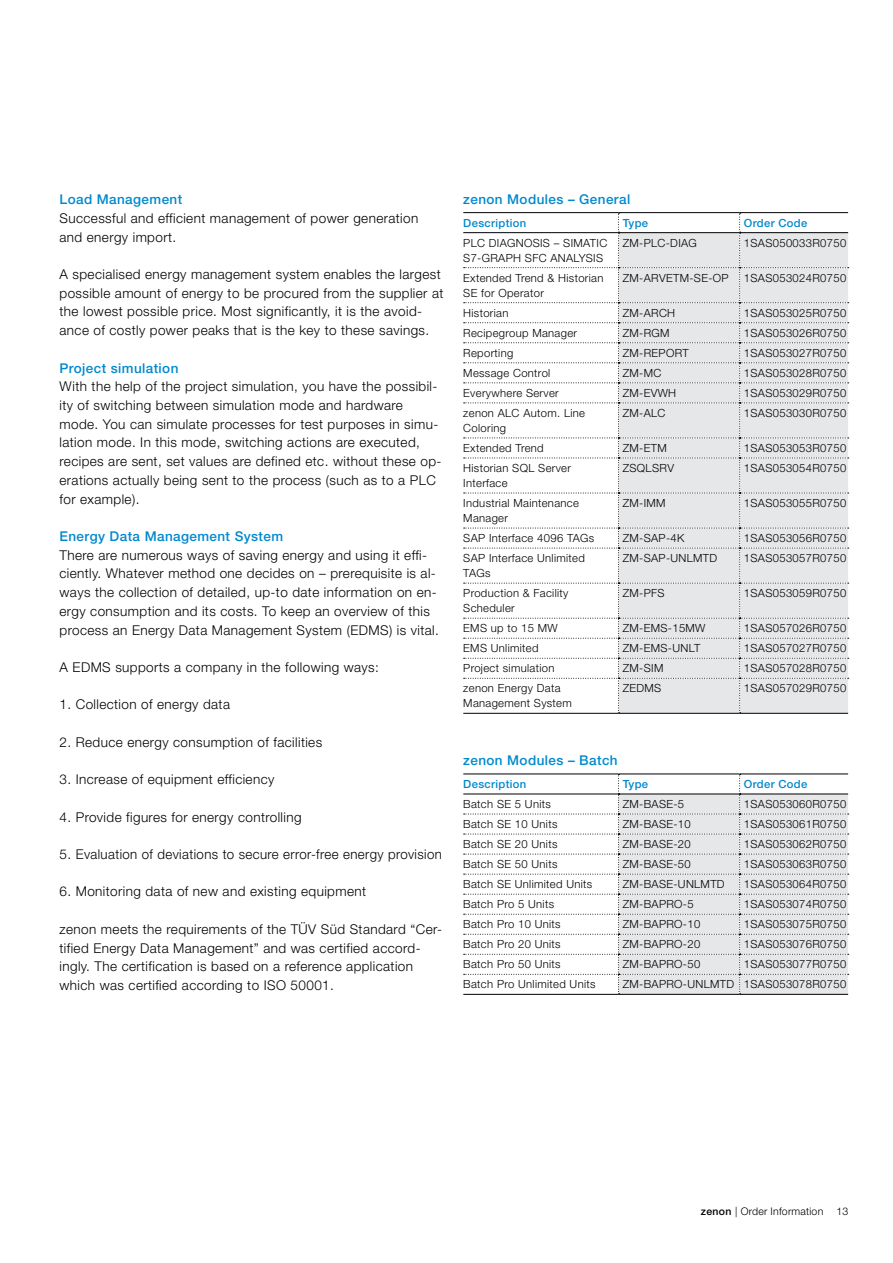
<style>
.page{position:relative;width:893px;height:1263px;background:#fff}
.page>*{position:absolute;margin:0;border:0;box-sizing:border-box;transform-origin:0 0}
.t1{font:300 13.5px/18.8px "Helvetica Neue LT Std";letter-spacing:.03em;color:#000}
.t2{font:500 13.5px "Helvetica Neue LT Std";letter-spacing:.03em;color:#0089cf}
.t3{font:300 11.25px/15px "Helvetica Neue LT Std";letter-spacing:.03em;color:#000}
.t4{font:500 11.25px "Helvetica Neue LT Std";letter-spacing:.03em;color:#0089cf}
.t5{font:300 10.5px "Helvetica Neue LT Pro";letter-spacing:.02em;color:#000}
.s1{font-weight:500}
</style>
<div class="page">
<svg style="left:464px;top:213px;width:385px;height:500px"></svg>
<svg style="left:464px;top:774px;width:385px;height:220px"></svg>
<hr style="left:463px;top:212px;width:155px;height:1px;background:#000">
<hr style="left:618px;top:212px;width:122px;height:1px;background:#000">
<hr style="left:740px;top:212px;width:108px;height:1px;background:#000">
<hr style="left:463px;top:232px;width:155px;height:1px;background:#000">
<hr style="left:618px;top:232px;width:122px;height:1px;background:#000">
<hr style="left:740px;top:232px;width:108px;height:1px;background:#000">
<hr style="left:463px;top:774px;width:155px;height:1px;background:#000">
<hr style="left:618px;top:774px;width:122px;height:1px;background:#000">
<hr style="left:740px;top:774px;width:108px;height:1px;background:#000">
<hr style="left:463px;top:794px;width:155px;height:1px;background:#000">
<hr style="left:618px;top:794px;width:122px;height:1px;background:#000">
<hr style="left:740px;top:794px;width:108px;height:1px;background:#000">
<hr style="left:463px;top:994px;width:155px;height:1px;background:#000">
<hr style="left:618px;top:994px;width:122px;height:1px;background:#000">
<hr style="left:740px;top:994px;width:108px;height:1px;background:#000">
<hr style="left:463px;top:713px;width:155px;height:1px;background:#000">
<hr style="left:618px;top:713px;width:122px;height:1px;background:#000">
<hr style="left:740px;top:713px;width:108px;height:1px;background:#000">
<p class="t2" style="left:60px;top:191px;width:124px">Load Management</p>
<p class="t1" style="left:60px;top:208px;width:360px">Successful and efficient management of power generation and energy import.</p>
<p class="t1" style="left:60px;top:264px;width:385px">A specialised energy management system enables the largest possible amount of energy to be procured from the supplier at the lowest possible price. Most significantly, it is the avoid&shy;ance of costly power peaks that is the key to these savings.</p>
<p class="t2" style="left:60px;top:360px;width:120px">Project simulation</p>
<p class="t1" style="left:60px;top:377px;width:383px">With the help of the project simulation, you have the possibil&shy;ity of switching between simulation mode and hardware mode. You can simulate processes for test purposes in simu&shy;lation mode. In this mode, switching actions are executed, recipes are sent, set values are defined etc. without these op&shy;erations actually being sent to the process (such as to a PLC for example).</p>
<p class="t2" style="left:60px;top:528px;width:225px">Energy Data Management System</p>
<p class="t1" style="left:60px;top:545px;width:381px">There are numerous ways of saving energy and using it effi&shy;ciently. Whatever method one decides on – prerequisite is al&shy;ways the collection of detailed, up-to date information on en&shy;ergy consumption and its costs. To keep an overview of this process an Energy Data Management System (EDMS) is vital.</p>
<p class="t1" style="left:60px;top:657px;width:321px">A EDMS supports a company in the following ways:</p>
<p class="t1" style="left:60px;top:695px;width:172px">1. Collection of energy data</p>
<p class="t1" style="left:60px;top:732px;width:264px">2. Reduce energy consumption of facilities</p>
<p class="t1" style="left:60px;top:770px;width:216px">3. Increase of equipment efficiency</p>
<p class="t1" style="left:60px;top:807px;width:244px">4. Provide figures for energy controlling</p>
<p class="t1" style="left:60px;top:844px;width:384px">5. Evaluation of deviations to secure error-free energy provision</p>
<p class="t1" style="left:60px;top:882px;width:308px">6. Monitoring data of new and existing equipment</p>
<p class="t1" style="left:60px;top:919px;width:384px">zenon meets the requirements of the TÜV Süd Standard “Cer&shy;tified Energy Data Management” and was certified accord&shy;ingly. The certification is based on a reference application which was certified according to ISO 50001.</p>
<p class="t2" style="left:463px;top:191px;width:168px">zenon Modules – General</p>
<p class="t4" style="left:463px;top:216px;width:64px">Description</p>
<p class="t4" style="left:623px;top:216px;width:27px">Type</p>
<p class="t4" style="left:744px;top:216px;width:65px">Order Code</p>
<p class="t3" style="left:463px;top:235px;width:145px">PLC DIAGNOSIS – SIMATIC<br>S7-GRAPH SFC ANALYSIS</p>
<p class="t3" style="left:623px;top:235px;width:76px">ZM-PLC-DIAG</p>
<p class="t3" style="left:744px;top:235px;width:104px">1SAS050033R0750</p>
<p class="t3" style="left:463px;top:270px;width:142px">Extended Trend &amp; Historian<br>SE for Operator</p>
<p class="t3" style="left:623px;top:270px;width:107px">ZM-ARVETM-SE-OP</p>
<p class="t3" style="left:744px;top:270px;width:104px">1SAS053024R0750</p>
<p class="t3" style="left:463px;top:305px;width:47px">Historian</p>
<p class="t3" style="left:623px;top:305px;width:54px">ZM-ARCH</p>
<p class="t3" style="left:744px;top:305px;width:104px">1SAS053025R0750</p>
<p class="t3" style="left:463px;top:325px;width:115px">Recipegroup Manager</p>
<p class="t3" style="left:623px;top:325px;width:48px">ZM-RGM</p>
<p class="t3" style="left:744px;top:325px;width:104px">1SAS053026R0750</p>
<p class="t3" style="left:463px;top:345px;width:52px">Reporting</p>
<p class="t3" style="left:623px;top:345px;width:68px">ZM-REPORT</p>
<p class="t3" style="left:744px;top:345px;width:104px">1SAS053027R0750</p>
<p class="t3" style="left:463px;top:365px;width:89px">Message Control</p>
<p class="t3" style="left:623px;top:365px;width:40px">ZM-MC</p>
<p class="t3" style="left:744px;top:365px;width:104px">1SAS053028R0750</p>
<p class="t3" style="left:463px;top:385px;width:97px">Everywhere Server</p>
<p class="t3" style="left:623px;top:385px;width:55px">ZM-EVWH</p>
<p class="t3" style="left:744px;top:385px;width:104px">1SAS053029R0750</p>
<p class="t3" style="left:463px;top:405px;width:123px">zenon ALC Autom. Line<br>Coloring</p>
<p class="t3" style="left:623px;top:405px;width:44px">ZM-ALC</p>
<p class="t3" style="left:744px;top:405px;width:104px">1SAS053030R0750</p>
<p class="t3" style="left:463px;top:440px;width:82px">Extended Trend</p>
<p class="t3" style="left:623px;top:440px;width:45px">ZM-ETM</p>
<p class="t3" style="left:744px;top:440px;width:104px">1SAS053053R0750</p>
<p class="t3" style="left:463px;top:460px;width:109px">Historian SQL Server<br>Interface</p>
<p class="t3" style="left:623px;top:460px;width:53px">ZSQLSRV</p>
<p class="t3" style="left:744px;top:460px;width:104px">1SAS053054R0750</p>
<p class="t3" style="left:463px;top:495px;width:117px">Industrial Maintenance<br>Manager</p>
<p class="t3" style="left:623px;top:495px;width:44px">ZM-IMM</p>
<p class="t3" style="left:744px;top:495px;width:104px">1SAS053055R0750</p>
<p class="t3" style="left:463px;top:530px;width:133px">SAP Interface 4096 TAGs</p>
<p class="t3" style="left:623px;top:530px;width:63px">ZM-SAP-4K</p>
<p class="t3" style="left:744px;top:530px;width:104px">1SAS053056R0750</p>
<p class="t3" style="left:463px;top:550px;width:123px">SAP Interface Unlimited<br>TAGs</p>
<p class="t3" style="left:623px;top:550px;width:96px">ZM-SAP-UNLMTD</p>
<p class="t3" style="left:744px;top:550px;width:104px">1SAS053057R0750</p>
<p class="t3" style="left:463px;top:585px;width:107px">Production &amp; Facility<br>Scheduler</p>
<p class="t3" style="left:623px;top:585px;width:43px">ZM-PFS</p>
<p class="t3" style="left:744px;top:585px;width:104px">1SAS053059R0750</p>
<p class="t3" style="left:463px;top:620px;width:96px">EMS up to 15 MW</p>
<p class="t3" style="left:623px;top:620px;width:84px">ZM-EMS-15MW</p>
<p class="t3" style="left:744px;top:620px;width:104px">1SAS057026R0750</p>
<p class="t3" style="left:463px;top:640px;width:77px">EMS Unlimited</p>
<p class="t3" style="left:623px;top:640px;width:79px">ZM-EMS-UNLT</p>
<p class="t3" style="left:744px;top:640px;width:104px">1SAS057027R0750</p>
<p class="t3" style="left:463px;top:660px;width:93px">Project simulation</p>
<p class="t3" style="left:623px;top:660px;width:42px">ZM-SIM</p>
<p class="t3" style="left:744px;top:660px;width:104px">1SAS057028R0750</p>
<p class="t3" style="left:463px;top:681px;width:110px">zenon Energy Data<br>Management System</p>
<p class="t3" style="left:623px;top:681px;width:40px">ZEDMS</p>
<p class="t3" style="left:744px;top:681px;width:104px">1SAS057029R0750</p>
<p class="t2" style="left:463px;top:753px;width:156px">zenon Modules – Batch</p>
<p class="t4" style="left:463px;top:777px;width:64px">Description</p>
<p class="t4" style="left:623px;top:777px;width:27px">Type</p>
<p class="t4" style="left:744px;top:777px;width:65px">Order Code</p>
<p class="t3" style="left:463px;top:796px;width:89px">Batch SE 5 Units</p>
<p class="t3" style="left:623px;top:796px;width:63px">ZM-BASE-5</p>
<p class="t3" style="left:744px;top:796px;width:104px">1SAS053060R0750</p>
<p class="t3" style="left:463px;top:816px;width:96px">Batch SE 10 Units</p>
<p class="t3" style="left:623px;top:816px;width:70px">ZM-BASE-10</p>
<p class="t3" style="left:744px;top:816px;width:104px">1SAS053061R0750</p>
<p class="t3" style="left:463px;top:836px;width:96px">Batch SE 20 Units</p>
<p class="t3" style="left:623px;top:836px;width:70px">ZM-BASE-20</p>
<p class="t3" style="left:744px;top:836px;width:104px">1SAS053062R0750</p>
<p class="t3" style="left:463px;top:856px;width:96px">Batch SE 50 Units</p>
<p class="t3" style="left:623px;top:856px;width:70px">ZM-BASE-50</p>
<p class="t3" style="left:744px;top:856px;width:104px">1SAS053063R0750</p>
<p class="t3" style="left:463px;top:876px;width:131px">Batch SE Unlimited Units</p>
<p class="t3" style="left:623px;top:876px;width:103px">ZM-BASE-UNLMTD</p>
<p class="t3" style="left:744px;top:876px;width:104px">1SAS053064R0750</p>
<p class="t3" style="left:463px;top:896px;width:92px">Batch Pro 5 Units</p>
<p class="t3" style="left:623px;top:896px;width:72px">ZM-BAPRO-5</p>
<p class="t3" style="left:744px;top:896px;width:104px">1SAS053074R0750</p>
<p class="t3" style="left:463px;top:916px;width:99px">Batch Pro 10 Units</p>
<p class="t3" style="left:623px;top:916px;width:79px">ZM-BAPRO-10</p>
<p class="t3" style="left:744px;top:916px;width:104px">1SAS053075R0750</p>
<p class="t3" style="left:463px;top:936px;width:99px">Batch Pro 20 Units</p>
<p class="t3" style="left:623px;top:936px;width:79px">ZM-BAPRO-20</p>
<p class="t3" style="left:744px;top:936px;width:104px">1SAS053076R0750</p>
<p class="t3" style="left:463px;top:956px;width:99px">Batch Pro 50 Units</p>
<p class="t3" style="left:623px;top:956px;width:79px">ZM-BAPRO-50</p>
<p class="t3" style="left:744px;top:956px;width:104px">1SAS053077R0750</p>
<p class="t3" style="left:463px;top:977px;width:134px">Batch Pro Unlimited Units</p>
<p class="t3" style="left:623px;top:977px;width:225px">ZM-BAPRO-UNLMTD 1SAS053078R0750</p>
<p class="t5" style="left:701px;top:1204px;width:149px"><span class="s1">zenon</span> | Order Information 13</p>
</div>
